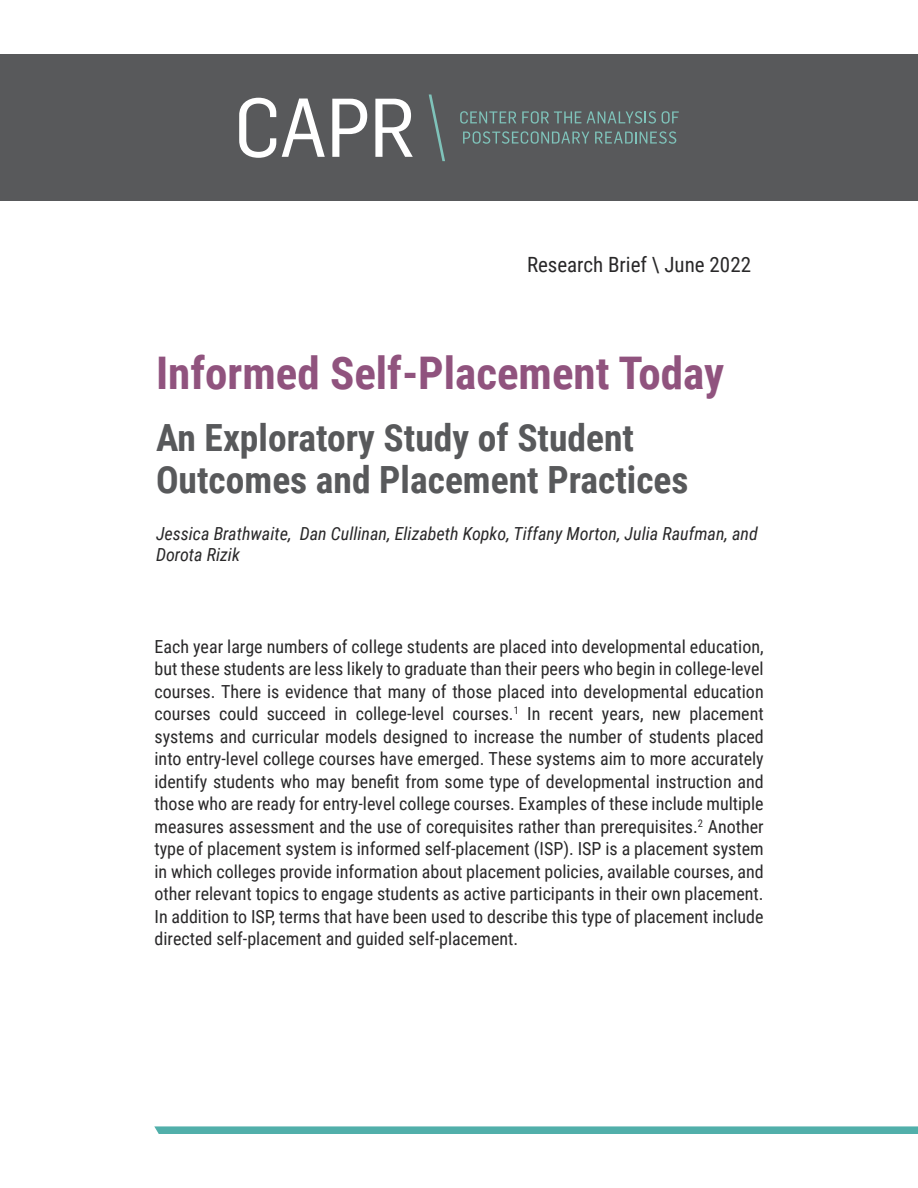
<style>
.page{position:relative;width:918px;height:1188px;background:#fff}
.page>*{position:absolute;margin:0;border:0;box-sizing:border-box;transform-origin:0 0}
.PaperTitle{font:700 45px "Roboto Condensed";color:#90537e}
.Paper_Subtitle{font:700 37.5px/42px "Roboto Condensed";color:#58595b}
.Header2{font:21px "Roboto Condensed";color:#292829}
.BodyCopy_OverviewTex{font:18px/22.5px "Roboto Condensed";color:#292829;text-align:justify}
.Authors{font:italic 18px/21.6px "Roboto Condensed";color:#292829}
</style>
<div class="page">
<div style="left:0;top:55px;width:918px;height:146px;background:#58595b"></div>
<svg style="left:154px;top:1126px;width:764px;height:8px;background:#5ab3ae"></svg>
<svg style="left:239px;top:98px;width:37px;height:60px"></svg>
<svg style="left:282px;top:99px;width:43px;height:58px"></svg>
<svg style="left:332px;top:99px;width:35px;height:58px"></svg>
<svg style="left:375px;top:99px;width:38px;height:58px"></svg>
<svg style="left:460px;top:111px;width:56px;height:13px"></svg>
<svg style="left:522px;top:111px;width:59px;height:13px"></svg>
<svg style="left:587px;top:111px;width:69px;height:13px"></svg>
<svg style="left:662px;top:111px;width:17px;height:13px"></svg>
<svg style="left:463px;top:131px;width:126px;height:13px"></svg>
<svg style="left:595px;top:131px;width:81px;height:13px"></svg>
<svg style="left:429px;top:94px;width:16px;height:67px"></svg>
<p class="Header2" style="left:527px;top:250px;width:226px">Research Brief \ June 2022</p>
<p class="PaperTitle" style="left:156px;top:342px;width:570px">Informed Self-Placement Today</p>
<p class="Paper_Subtitle" style="left:156px;top:416px;width:534px">An Exploratory Study of Student<br>Outcomes and Placement Practices</p>
<p class="Authors" style="left:156px;top:522px;width:603px">Jessica Brathwaite, Dan Cullinan, Elizabeth Kopko, Tiffany Morton, Julia Raufman, and<br>Dorota Rizik</p>
<p class="BodyCopy_OverviewTex" style="left:154px;top:635px;width:611px">Each year large numbers of college students are placed into developmental education, but these students are less likely to graduate than their peers who begin in college-level courses. There is evidence that many of those placed into developmental education courses could succeed in college-level courses.<sup>1</sup> In recent years, new placement systems and curricular models designed to increase the number of students placed into entry-level college courses have emerged. These systems aim to more accurately identify students who may benefit from some type of developmental instruction and those who are ready for entry-level college courses. Examples of these include multiple measures assessment and the use of corequisites rather than prerequisites.<sup>2</sup> Another type of placement system is informed self-placement (ISP). ISP is a placement system in which colleges provide information about placement policies, available courses, and other relevant topics to engage students as active participants in their own placement.<br>In addition to ISP, terms that have been used to describe this type of placement include directed self-placement and guided self-placement.</p>
</div>
